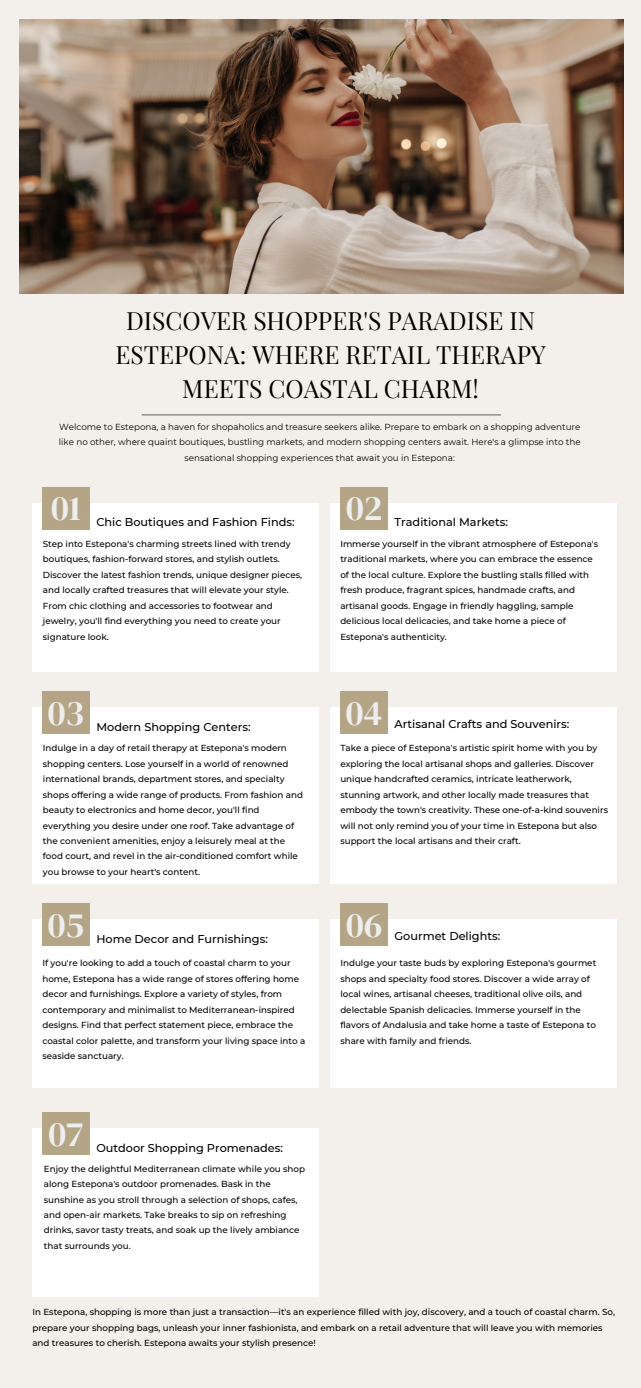
<style>
.page{position:relative;width:641px;height:1388px;background:#fff}
.page>*{position:absolute;margin:0;border:0;box-sizing:border-box;transform-origin:0 0}
.t1{font:35.12px "DM Serif Display";color:#eee}
.t2{font:24.62px/34.1px "Playfair Display";color:#000;text-align:center}
.t3{font:500 11.31px "Montserrat";color:#000}
.t4{font:500 8.75px/15.5px "Montserrat";color:#000}
.t5{font:8.75px/15.5px "Montserrat";color:#000;text-align:center}
</style>
<div class="page">
<div style="left:0;top:0;width:640px;height:1387px;background:#f3f0eb"></div>
<hr style="left:141px;top:414px;width:359px;height:1px;background:#5c5c5c">
<div style="left:32px;top:503px;width:286px;height:168px;background:#fff"></div>
<div style="left:42px;top:487px;width:48px;height:42px;background:#b4a587"></div>
<div style="left:330px;top:503px;width:286px;height:168px;background:#fff"></div>
<div style="left:340px;top:487px;width:48px;height:42px;background:#b4a587"></div>
<div style="left:32px;top:707px;width:286px;height:176px;background:#fff"></div>
<div style="left:42px;top:691px;width:48px;height:42px;background:#b4a587"></div>
<div style="left:330px;top:707px;width:286px;height:176px;background:#fff"></div>
<div style="left:340px;top:691px;width:48px;height:42px;background:#b4a587"></div>
<div style="left:32px;top:919px;width:286px;height:168px;background:#fff"></div>
<div style="left:42px;top:903px;width:48px;height:42px;background:#b4a587"></div>
<div style="left:330px;top:919px;width:286px;height:168px;background:#fff"></div>
<div style="left:340px;top:903px;width:48px;height:42px;background:#b4a587"></div>
<div style="left:32px;top:1128px;width:286px;height:167px;background:#fff"></div>
<div style="left:42px;top:1112px;width:48px;height:42px;background:#b4a587"></div>
<img style="left:19px;top:20px;width:604px;height:273px">
<p class="t2" style="left:115px;top:302px;width:431px">DISCOVER SHOPPER'S PARADISE IN<br>ESTEPONA: WHERE RETAIL THERAPY<br>MEETS COASTAL CHARM!</p>
<p class="t5" style="left:59px;top:419px;width:523px">Welcome to Estepona, a haven for shopaholics and treasure seekers alike. Prepare to embark on a shopping adventure like no other, where quaint boutiques, bustling markets, and modern shopping centers await. Here's a glimpse into the sensational shopping experiences that await you in Estepona:</p>
<p class="t1" style="left:51px;top:483px;width:31px">01</p>
<p class="t3" style="left:96px;top:515px;width:200px">Chic Boutiques and Fashion Finds:</p>
<p class="t4" style="left:43px;top:535px;width:260px">Step into Estepona's charming streets lined with trendy boutiques, fashion-forward stores, and stylish outlets.<br>Discover the latest fashion trends, unique designer pieces, and locally crafted treasures that will elevate your style.<br>From chic clothing and accessories to footwear and jewelry, you'll find everything you need to create your signature look.</p>
<p class="t1" style="left:346px;top:483px;width:38px">02</p>
<p class="t3" style="left:394px;top:515px;width:115px">Traditional Markets:</p>
<p class="t4" style="left:340px;top:535px;width:259px">Immerse yourself in the vibrant atmosphere of Estepona's traditional markets, where you can embrace the essence of the local culture. Explore the bustling stalls filled with fresh produce, fragrant spices, handmade crafts, and artisanal goods. Engage in friendly haggling, sample delicious local delicacies, and take home a piece of Estepona's authenticity.</p>
<p class="t1" style="left:48px;top:688px;width:38px">03</p>
<p class="t3" style="left:96px;top:719px;width:156px">Modern Shopping Centers:</p>
<p class="t4" style="left:43px;top:740px;width:261px">Indulge in a day of retail therapy at Estepona's modern shopping centers. Lose yourself in a world of renowned international brands, department stores, and specialty shops offering a wide range of products. From fashion and beauty to electronics and home decor, you'll find everything you desire under one roof. Take advantage of the convenient amenities, enjoy a leisurely meal at the food court, and revel in the air-conditioned comfort while you browse to your heart's content.</p>
<p class="t1" style="left:48px;top:900px;width:38px">05</p>
<p class="t3" style="left:96px;top:932px;width:173px">Home Decor and Furnishings:</p>
<p class="t4" style="left:42px;top:955px;width:264px">If you're looking to add a touch of coastal charm to your home, Estepona has a wide range of stores offering home decor and furnishings. Explore a variety of styles, from contemporary and minimalist to Mediterranean-inspired designs. Find that perfect statement piece, embrace the coastal color palette, and transform your living space into a seaside sanctuary.</p>
<p class="t1" style="left:49px;top:1108px;width:36px">07</p>
<p class="t3" style="left:96px;top:1140px;width:188px">Outdoor Shopping Promenades:</p>
<p class="t4" style="left:44px;top:1160px;width:262px">Enjoy the delightful Mediterranean climate while you shop along Estepona's outdoor promenades. Bask in the sunshine as you stroll through a selection of shops, cafes, and open-air markets. Take breaks to sip on refreshing drinks, savor tasty treats, and soak up the lively ambiance that surrounds you.</p>
<p class="t1" style="left:346px;top:688px;width:38px">04</p>
<p class="t3" style="left:394px;top:717px;width:176px">Artisanal Crafts and Souvenirs:</p>
<p class="t4" style="left:340px;top:740px;width:269px">Take a piece of Estepona's artistic spirit home with you by exploring the local artisanal shops and galleries. Discover unique handcrafted ceramics, intricate leatherwork, stunning artwork, and other locally made treasures that embody the town's creativity. These one-of-a-kind souvenirs will not only remind you of your time in Estepona but also support the local artisans and their craft.</p>
<p class="t1" style="left:346px;top:900px;width:38px">06</p>
<p class="t3" style="left:394px;top:929px;width:107px">Gourmet Delights:</p>
<p class="t4" style="left:340px;top:955px;width:257px">Indulge your taste buds by exploring Estepona's gourmet shops and specialty food stores. Discover a wide array of local wines, artisanal cheeses, traditional olive oils, and delectable Spanish delicacies. Immerse yourself in the flavors of Andalusia and take home a taste of Estepona to share with family and friends.</p>
<p class="t4" style="left:32px;top:1303px;width:584px">In Estepona, shopping is more than just a transaction—it's an experience filled with joy, discovery, and a touch of coastal charm. So, prepare your shopping bags, unleash your inner fashionista, and embark on a retail adventure that will leave you with memories and treasures to cherish. Estepona awaits your stylish presence!</p>
</div>
